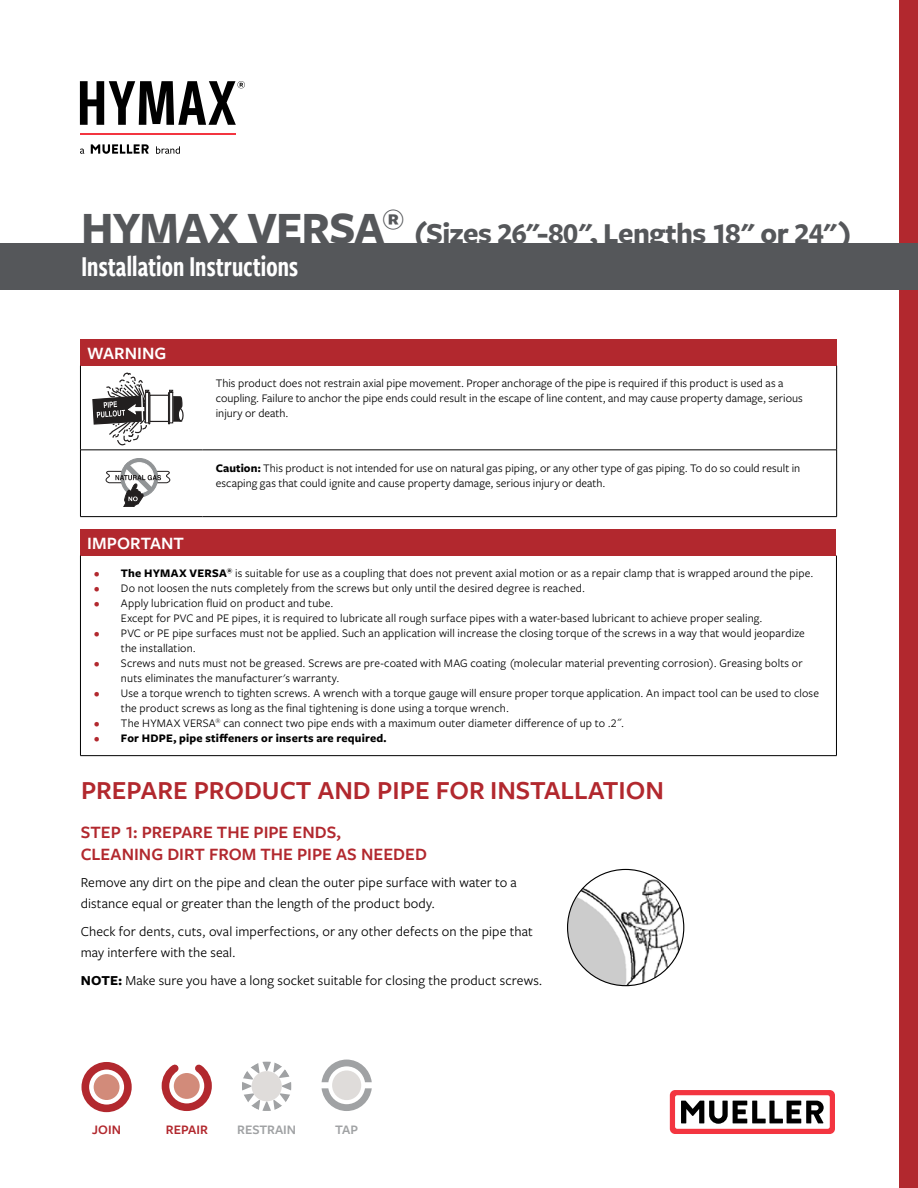
<style>
.page{position:relative;width:918px;height:1188px;background:#fff}
.page>*{position:absolute;margin:0;border:0;box-sizing:border-box;transform-origin:0 0}
.t1{font:700 46.5px "Freight Sans Pro";letter-spacing:-.02em;color:#55575a}
.t2{font:700 30px "Freight Sans Pro";letter-spacing:-.02em;color:#55575a}
.t3{font:30px "Freight Sans Cmp Pro Semi";letter-spacing:-.015em;color:#fff}
.t4{font:600 27px "Freight Sans Pro";color:#b2282e}
.t5{font:600 18px/21.6px "Freight Sans Pro";color:#b2282e}
.t6{font:600 18px "Freight Sans Pro";color:#fff}
.t7{font:14.25px/21px "Freight Sans Pro";letter-spacing:.005em;color:#000}
.t8{font:600 13.5px "Freight Sans Pro";color:#a0a2a4}
.t9{font:600 13.5px "Freight Sans Pro";color:#b2282e}
.t10{font:12px/15px "Freight Sans Pro";letter-spacing:.01em;color:#000}
.t11{font:700 12px "Freight Sans Pro";letter-spacing:.015em;color:#000}
.s1{font-weight:700}
.s2{font-weight:700;color:#b2282e}
.s3{color:#b2282e}
</style>
<div class="page">
<div style="left:899px;top:0;width:19px;height:1188px;background:#b2282e"></div>
<div style="left:0;top:243px;width:918px;height:47px;background:#55575a"></div>
<svg style="left:670px;top:1090px;width:165px;height:44px"></svg>
<svg style="left:91px;top:144px;width:58px;height:10px"></svg>
<svg style="left:80px;top:149px;width:4px;height:5px"></svg>
<svg style="left:156px;top:146px;width:24px;height:8px"></svg>
<hr style="left:80px;top:133px;width:156px;height:2px;background:#f33540">
<svg style="left:80px;top:81px;width:165px;height:44px"></svg>
<svg style="left:242px;top:1062px;width:49px;height:49px"></svg>
<div style="left:252px;top:1071px;width:30px;height:30px;background:#dfdcda;border-radius:50%"></div>
<svg style="left:161px;top:1064px;width:51px;height:47px"></svg>
<div style="left:94px;top:1074px;width:26px;height:26px;background:#d28b7a;border-radius:50%"></div>
<div style="left:82px;top:1062px;width:50px;height:50px;border:8px solid #b2282e;border-radius:50%"></div>
<svg style="left:322px;top:1060px;width:50px;height:22px"></svg>
<svg style="left:322px;top:1088px;width:50px;height:23px"></svg>
<div style="left:332px;top:1070px;width:29px;height:30px;background:#dfdcda;border-radius:50%"></div>
<div style="left:80px;top:340px;width:757px;height:26px;background:#b2282e"></div>
<hr style="left:80px;top:366px;width:1px;height:84px;background:#000">
<hr style="left:836px;top:366px;width:1px;height:84px;background:#000">
<hr style="left:80px;top:450px;width:1px;height:66px;background:#000">
<hr style="left:836px;top:450px;width:1px;height:66px;background:#000">
<hr style="left:80px;top:450px;width:122px;height:1px;background:#000">
<hr style="left:202px;top:450px;width:635px;height:1px;background:#000">
<hr style="left:80px;top:516px;width:122px;height:1px;background:#000">
<hr style="left:202px;top:516px;width:635px;height:1px;background:#000">
<div style="left:80px;top:530px;width:756px;height:26px;background:#b2282e"></div>
<hr style="left:80px;top:556px;width:1px;height:199px;background:#000">
<hr style="left:836px;top:556px;width:1px;height:199px;background:#000">
<hr style="left:80px;top:755px;width:757px;height:1px;background:#000">
<svg style="left:92px;top:373px;width:91px;height:72px"></svg>
<div style="left:121px;top:458px;width:37px;height:39px;background:#919496;border-radius:50%"></div>
<div style="left:121px;top:458px;width:37px;height:39px;border:1px solid #919496;border-radius:50%"></div>
<div style="left:125px;top:462px;width:29px;height:31px;border:1px solid #fff;border-radius:50%"></div>
<svg style="left:106px;top:463px;width:64px;height:44px"></svg>
<img style="left:568px;top:869px;width:116px;height:117px;border-radius:58px">
<h1 class="t1" style="left:81px;top:196px;width:325px">HYMAX VERSA<sup>®</sup></h1>
<h2 class="t2" style="left:413px;top:213px;width:441px">(Sizes 26"-80", Lengths 18" or 24")</h2>
<h2 class="t3" style="left:81px;top:246px;width:219px">Installation Instructions</h2>
<h3 class="t6" style="left:87px;top:341px;width:81px">WARNING</h3>
<p class="t10" style="left:216px;top:376px;width:589px">This product does not restrain axial pipe movement. Proper anchorage of the pipe is required if this product is used as a coupling. Failure to anchor the pipe ends could result in the escape of line content, and may cause property damage, serious injury or death.</p>
<p class="t10" style="left:216px;top:460px;width:586px"><span class="s1">Caution:</span> This product is not intended for use on natural gas piping, or any other type of gas piping. To do so could result in escaping gas that could ignite and cause property damage, serious injury or death.</p>
<h3 class="t6" style="left:87px;top:531px;width:98px">IMPORTANT</h3>
<p class="t10" style="left:94px;top:565px;width:721px"><span class="s2">•</span> <span class="s1">The HYMAX VERSA</span><sup>®</sup> is suitable for use as a coupling that does not prevent axial motion or as a repair clamp that is wrapped around the pipe.</p>
<p class="t10" style="left:94px;top:580px;width:493px"><span class="s2">•</span> Do not loosen the nuts completely from the screws but only until the desired degree is reached.</p>
<p class="t10" style="left:121px;top:595px;width:643px;text-indent:-27px"><span class="s2">•</span> Apply lubrication fluid on product and tube.<br>Except for PVC and PE pipes, it is required to lubricate all rough surface pipes with a water-based lubricant to achieve proper sealing.</p>
<p class="t10" style="left:121px;top:625px;width:685px;text-indent:-27px"><span class="s2">•</span> PVC or PE pipe surfaces must not be applied. Such an application will increase the closing torque of the screws in a way that would jeopardize the installation.</p>
<p class="t10" style="left:121px;top:655px;width:683px;text-indent:-27px"><span class="s2">•</span> Screws and nuts must not be greased. Screws are pre-coated with MAG coating (molecular material preventing corrosion). Greasing bolts or nuts eliminates the manufacturer's warranty.</p>
<p class="t10" style="left:121px;top:685px;width:700px;text-indent:-27px"><span class="s2">•</span> Use a torque wrench to tighten screws. A wrench with a torque gauge will ensure proper torque application. An impact tool can be used to close the product screws as long as the final tightening is done using a torque wrench.</p>
<p class="t10" style="left:94px;top:715px;width:532px"><span class="s2">•</span> The HYMAX VERSA<sup>®</sup> can connect two pipe ends with a maximum outer diameter difference of up to .2˝.</p>
<p class="t11" style="left:94px;top:730px;width:294px"><span class="s3">•</span> For HDPE, pipe stiffeners or inserts are required.</p>
<h3 class="t4" style="left:81px;top:772px;width:585px">PREPARE PRODUCT AND PIPE FOR INSTALLATION</h3>
<h3 class="t5" style="left:81px;top:821px;width:348px">STEP 1: PREPARE THE PIPE ENDS,<br>CLEANING DIRT FROM THE PIPE AS NEEDED</h3>
<p class="t7" style="left:81px;top:872px;width:438px">Remove any dirt on the pipe and clean the outer pipe surface with water to a distance equal or greater than the length of the product body.</p>
<p class="t7" style="left:81px;top:920px;width:453px">Check for dents, cuts, oval imperfections, or any other defects on the pipe that may interfere with the seal.</p>
<p class="t7" style="left:81px;top:969px;width:463px"><span class="s1">NOTE:</span> Make sure you have a long socket suitable for closing the product screws.</p>
<p class="t9" style="left:92px;top:1121px;width:30px">JOIN</p>
<p class="t9" style="left:166px;top:1121px;width:44px">REPAIR</p>
<p class="t8" style="left:237px;top:1121px;width:61px">RESTRAIN</p>
<p class="t8" style="left:335px;top:1121px;width:24px">TAP</p>
</div>
